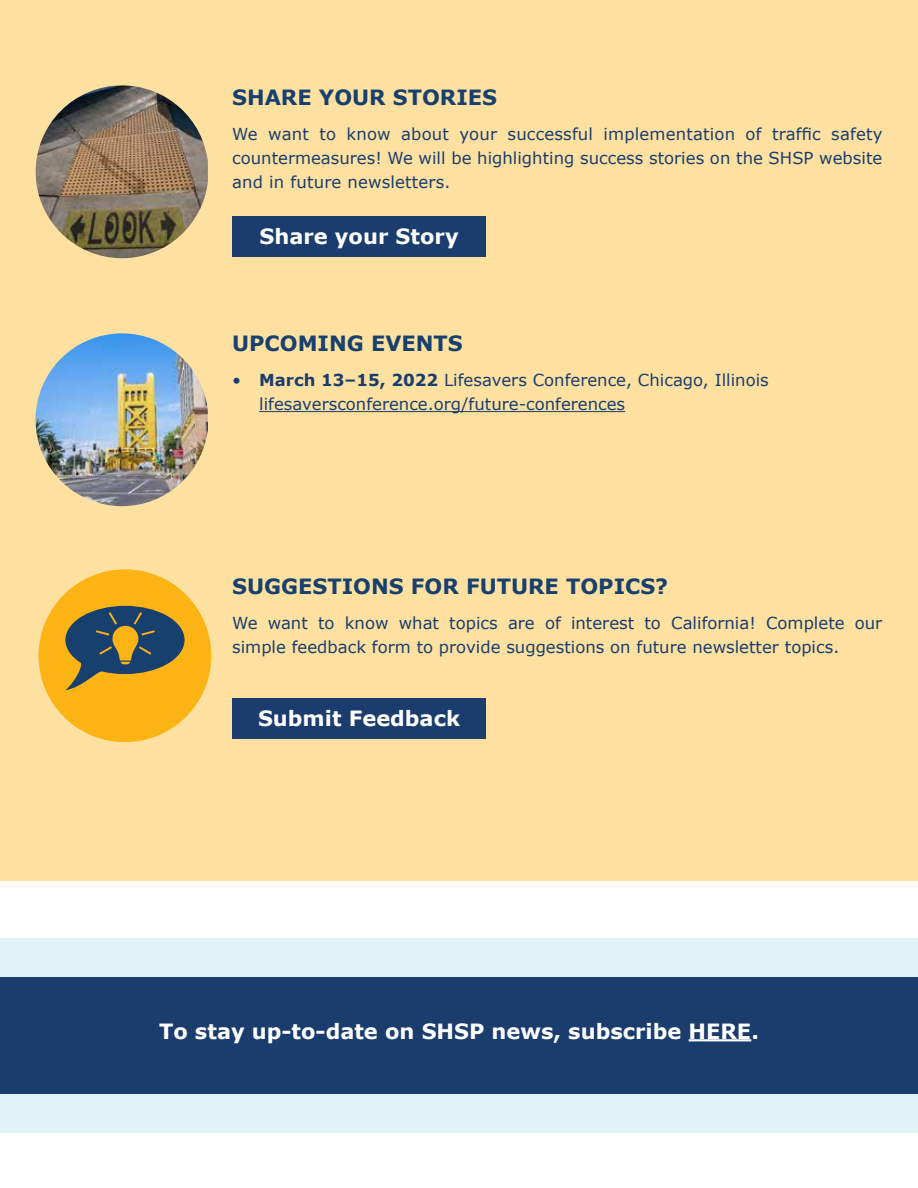
<style>
.page{position:relative;width:918px;height:1188px;background:#fff}
.page>*{position:absolute;margin:0;border:0;box-sizing:border-box;transform-origin:0 0}
.t1{font:700 21px "Verdana";color:#fff}
.t2{font:700 21px "Verdana";color:#17406e}
.t3{font:16.5px/24px "Verdana";color:#1a3d6e}
.s1{font-weight:700}
</style>
<div class="page">
<div style="left:0;top:0;width:918px;height:880px;background:#fee1a1"></div>
<img style="left:36px;top:85px;width:172px;height:173px">
<div style="left:232px;top:216px;width:254px;height:41px;background:#1a3d6e"></div>
<img style="left:36px;top:333px;width:172px;height:173px">
<div style="left:39px;top:569px;width:172px;height:173px;background:#fcb314;border-radius:50%"></div>
<svg style="left:65px;top:606px;width:120px;height:84px"></svg>
<div style="left:232px;top:699px;width:254px;height:40px;background:#1a3d6e"></div>
<div style="left:0;top:938px;width:918px;height:194px;background:#e2f3f8"></div>
<div style="left:0;top:978px;width:918px;height:116px;background:#1a3d6e"></div>
<hr style="left:689px;top:1039px;width:62px;height:2px;background:#fff">
<hr style="left:259px;top:411px;width:366px;height:1px;background:#1a3d6e">
<h3 class="t2" style="left:232px;top:83px;width:266px">SHARE YOUR STORIES</h3>
<p class="t3" style="left:232px;top:121px;width:652px;text-align:justify">We want to know about your successful implementation of traffic safety countermeasures! We will be highlighting success stories on the SHSP website and in future newsletters.</p>
<p class="t1" style="left:260px;top:223px;width:201px">Share your Story</p>
<h3 class="t2" style="left:232px;top:330px;width:232px">UPCOMING EVENTS</h3>
<p class="t3" style="left:259px;top:368px;width:511px;text-indent:-27px">• <span class="s1">March 13–15, 2022</span> Lifesavers Conference, Chicago, Illinois lifesaversconference.org/future-conferences</p>
<h3 class="t2" style="left:232px;top:573px;width:438px">SUGGESTIONS FOR FUTURE TOPICS?</h3>
<p class="t3" style="left:232px;top:611px;width:652px">We want to know what topics are of interest to California! Complete our simple feedback form to provide suggestions on future newsletter topics.</p>
<p class="t1" style="left:258px;top:705px;width:204px">Submit Feedback</p>
<p class="t1" style="left:159px;top:1018px;width:601px">To stay up-to-date on SHSP news, subscribe HERE.</p>
</div>
